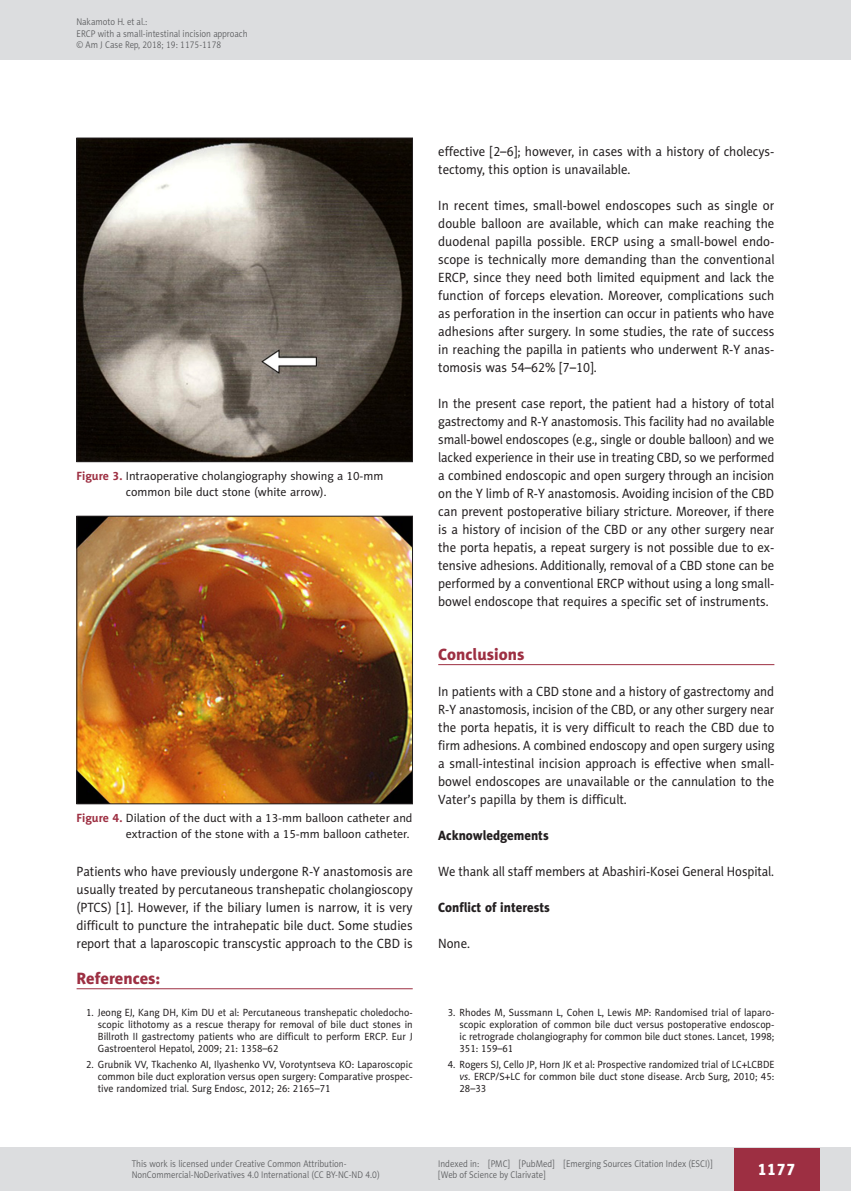
<style>
.page{position:relative;width:851px;height:1191px;background:#fff}
.page>*{position:absolute;margin:0;border:0;box-sizing:border-box;transform-origin:0 0}
.AJCR_Headline_1{font:16.5px "Naomi Sans EFN Heavy";color:#9d2f42}
.AJCR_Referencje_Tytu{font:16.5px "Naomi Sans EFN Heavy";color:#9d2f42}
.t1{font:16.5px "Naomi Sans EFN Heavy";color:#fff}
.AJCR_Body{font:13.5px/18px "Naomi Sans EFN";color:#231f20;text-align:justify;scale:.95 1}
.AJCR_Body-2{font:13.5px/18px "Naomi Sans EFN";color:#231f20;text-align:justify;scale:.96 1}
.AJCR_Body-3{font:13.5px/18px "Naomi Sans EFN";color:#231f20;text-align:justify;scale:.94 1}
.AJCR_Headline_2{font:13.5px "Naomi Sans EFN Heavy";color:#231f20;scale:.95 1}
.AJCR_Rycina_tytul{font:12px/15.8px "Naomi Sans EFN";color:#231f20}
.AJCR_Referencje_punk{font:10.5px/12px "Naomi Sans EFN";color:#231f20;text-align:justify;scale:.95 1}
.AJCR_Referencje_punk-2{font:10.5px/12px "Naomi Sans EFN";color:#231f20;text-align:justify;scale:.94 1}
.AJCR_pagina_zywa{font:9.75px/11.2px "Naomi Sans EFN Light";color:#57585a;scale:.9 1}
.AJCR_pagina_sygnatur{font:9.75px "Naomi Sans EFN Light";color:#57585a;scale:.9 1}
.s1{font-weight:700;color:#9d2f42}
.s2{font-style:italic}
</style>
<div class="page">
<hr style="left:438px;top:664px;width:336px;height:1px;background:#9d2f42">
<img style="left:79px;top:140px;width:331px;height:320px">
<div style="left:77px;top:138px;width:335px;height:324px;border:1px solid #231f20"></div>
<img style="left:79px;top:518px;width:331px;height:284px">
<div style="left:77px;top:516px;width:335px;height:288px;border:1px solid #231f20"></div>
<hr style="left:77px;top:988px;width:335px;height:1px;background:#9d2f42">
<div style="left:0;top:1148px;width:850px;height:43px;background:#dcdddf"></div>
<div style="left:733px;top:1147px;width:86px;height:43px;background:#9d2f42"></div>
<div style="left:0;top:0;width:850px;height:60px;background:#dcdddf"></div>
<p class="AJCR_pagina_zywa" style="left:77px;top:16px;width:191px">Nakamoto H. et al.:<br>ERCP with a small-intestinal incision approach</p>
<p class="AJCR_pagina_sygnatur" style="left:77px;top:39px;width:162px">© Am J Case Rep, 2018; 19: 1175-1178</p>
<p class="AJCR_Rycina_tytul" style="left:126px;top:468px;width:259px;text-indent:-49px"><span class="s1">Figure 3.</span> Intraoperative cholangiography showing a 10-mm common bile duct stone (white arrow).</p>
<p class="AJCR_Rycina_tytul" style="left:77px;top:810px;width:337px;text-align:right"><span class="s1">Figure 4.</span> Dilation of the duct with a 13-mm balloon catheter and extraction of the stone with a 15-mm balloon catheter.</p>
<p class="AJCR_Body" style="left:77px;top:862px;width:355px">Patients who have previously undergone R-Y anastomosis are usually treated by percutaneous transhepatic cholangioscopy (PTCS) [1]. However, if the biliary lumen is narrow, it is very difficult to puncture the intrahepatic bile duct. Some studies report that a laparoscopic transcystic approach to the CBD is</p>
<p class="AJCR_Referencje_Tytu" style="left:77px;top:968px;width:85px">References:</p>
<p class="AJCR_Referencje_punk" style="left:98px;top:1006px;width:333px;text-indent:-12px">1. Jeong EJ, Kang DH, Kim DU et al: Percutaneous transhepatic choledocho&shy;scopic lithotomy as a rescue therapy for removal of bile duct stones in Billroth II gastrectomy patients who are difficult to perform ERCP. Eur J Gastroenterol Hepatol, 2009; 21: 1358–62</p>
<p class="AJCR_Referencje_punk" style="left:98px;top:1059px;width:333px;text-indent:-12px">2. Grubnik VV, Tkachenko AI, Ilyashenko VV, Vorotyntseva KO: Laparoscopic common bile duct exploration versus open surgery: Comparative prospec&shy;tive randomized trial. Surg Endosc, 2012; 26: 2165–71</p>
<p class="AJCR_Body" style="left:438px;top:142px;width:355px">effective [2–6]; however, in cases with a history of cholecys&shy;tectomy, this option is unavailable.</p>
<p class="AJCR_Body-2" style="left:438px;top:196px;width:351px">In recent times, small-bowel endoscopes such as single or double balloon are available, which can make reaching the duodenal papilla possible. ERCP using a small-bowel endo&shy;scope is technically more demanding than the conventional ERCP, since they need both limited equipment and lack the function of forceps elevation. Moreover, complications such as perforation in the insertion can occur in patients who have adhesions after surgery. In some studies, the rate of success in reaching the papilla in patients who underwent R-Y anas&shy;tomosis was 54–62% [7–10].</p>
<p class="AJCR_Body" style="left:438px;top:394px;width:355px">In the present case report, the patient had a history of total gastrectomy and R-Y anastomosis. This facility had no available small-bowel endoscopes (e.g., single or double balloon) and we lacked experience in their use in treating CBD, so we performed a combined endoscopic and open surgery through an incision on the Y limb of R-Y anastomosis. Avoiding incision of the CBD can prevent postoperative biliary stricture. Moreover, if there is a history of incision of the CBD or any other surgery near the porta hepatis, a repeat surgery is not possible due to ex&shy;tensive adhesions. Additionally, removal of a CBD stone can be performed by a conventional ERCP without using a long small&shy;bowel endoscope that requires a specific set of instruments.</p>
<p class="AJCR_Headline_1" style="left:438px;top:644px;width:88px">Conclusions</p>
<p class="AJCR_Body-3" style="left:438px;top:682px;width:359px">In patients with a CBD stone and a history of gastrectomy and R-Y anastomosis, incision of the CBD, or any other surgery near the porta hepatis, it is very difficult to reach the CBD due to firm adhesions. A combined endoscopy and open surgery using a small-intestinal incision approach is effective when small&shy;bowel endoscopes are unavailable or the cannulation to the Vater’s papilla by them is difficult.</p>
<p class="AJCR_Headline_2" style="left:438px;top:827px;width:118px">Acknowledgements</p>
<p class="AJCR_Body-3" style="left:438px;top:862px;width:359px">We thank all staff members at Abashiri-Kosei General Hospital.</p>
<p class="AJCR_Headline_2" style="left:438px;top:899px;width:119px">Conflict of interests</p>
<p class="AJCR_Body" style="left:438px;top:934px;width:35px">None.</p>
<p class="AJCR_Referencje_punk" style="left:459px;top:1006px;width:333px;text-indent:-12px">3. Rhodes M, Sussmann L, Cohen L, Lewis MP: Randomised trial of laparo&shy;scopic exploration of common bile duct versus postoperative endoscop&shy;ic retrograde cholangiography for common bile duct stones. Lancet, 1998; 351: 159–61</p>
<p class="AJCR_Referencje_punk-2" style="left:459px;top:1059px;width:336px;text-indent:-12px">4. Rogers SJ, Cello JP, Horn JK et al: Prospective randomized trial of LC+LCBDE <span class="s2">vs.</span> ERCP/S+LC for common bile duct stone disease. Arcb Surg, 2010; 45:<br>28–33</p>
<p class="AJCR_pagina_zywa" style="left:132px;top:1158px;width:277px">This work is licensed under Creative Common Attribution-<br>NonCommercial-NoDerivatives 4.0 International (CC BY-NC-ND 4.0)</p>
<p class="AJCR_pagina_zywa" style="left:438px;top:1158px;width:306px">Indexed in: [PMC] [PubMed] [Emerging Sources Citation Index (ESCI)] [Web of Science by Clarivate]</p>
<p class="t1" style="left:757px;top:1159px;width:40px">1177</p>
</div>
